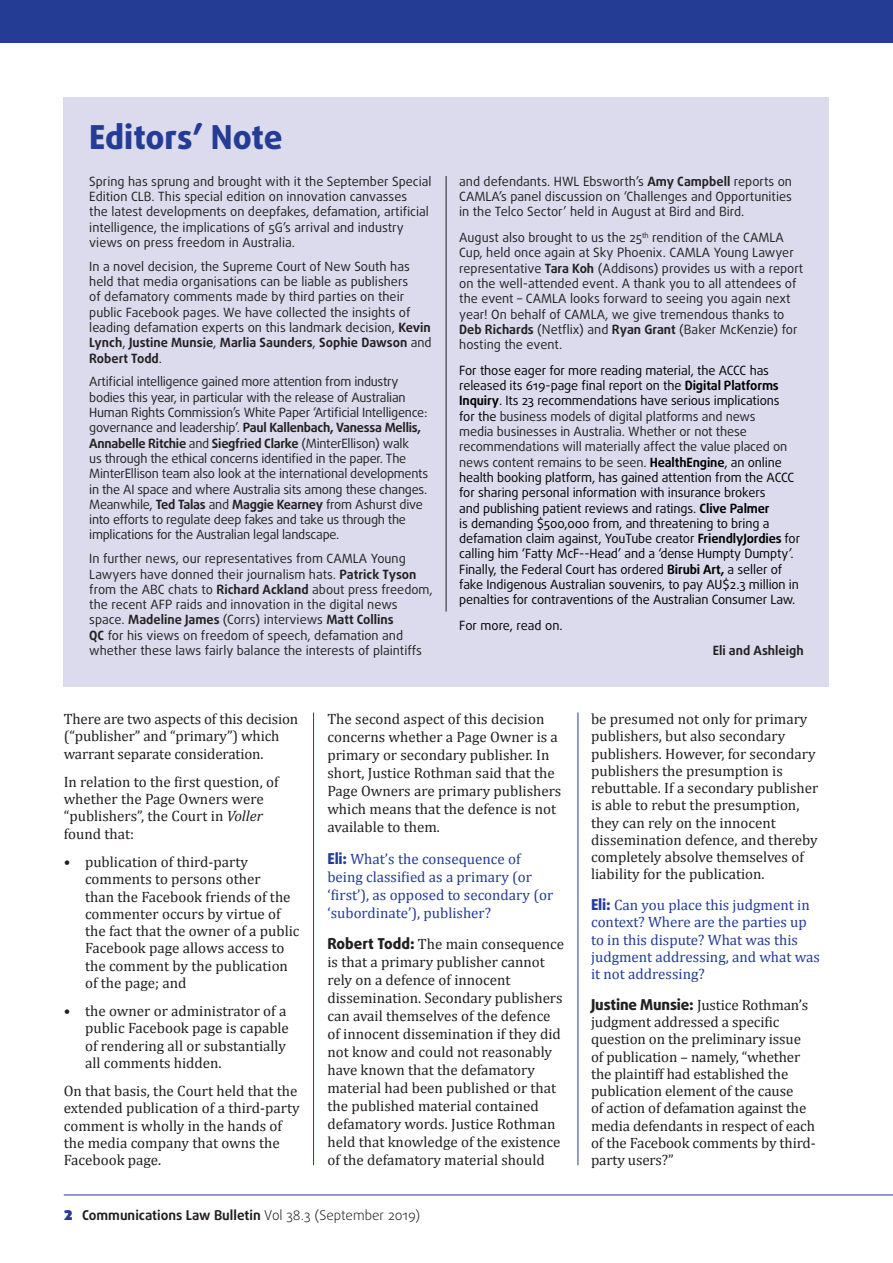
<style>
.page{position:relative;width:893px;height:1263px;background:#fff}
.page>*{position:absolute;margin:0;border:0;box-sizing:border-box;transform-origin:0 0}
.Main_Heading{font:800 33px "Daxline Pro";letter-spacing:-.005em;color:#253c95}
.Body_Text{font:15px/17.2px "Cambria";color:#231f20}
.Hanging_Indent{font:15px/17.2px "Cambria";color:#231f20}
.Body_Text-2{font:15px/17.2px "Cambria";color:#253c95}
.t1{font:700 13.5px "Daxline Pro";color:#231f20}
.t2{font:12.75px/15.3px "Daxline Pro";color:#231f20}
.t3{font:12.75px/15.3px "Daxline Pro";letter-spacing:-.01em;color:#000}
.t4{font:12.75px/15.3px "Daxline Pro";letter-spacing:-.02em;color:#231f20}
.Body_Text-3{font:700 12.75px "Daxline Pro";color:#231f20}
.s1{font-weight:700}
.s2{color:#231f20}
.s3{font-style:italic}
.s4{font-family:"Daxline Pro";font-weight:800}
.s5{font-weight:900;font-size:18px;color:#253c95}
.s6{font-weight:300}
</style>
<div class="page">
<hr style="left:64px;top:1194px;width:829px;height:1px;background:#253c95">
<div style="left:0;top:0;width:893px;height:43px;background:#253c95"></div>
<div style="left:64px;top:98px;width:765px;height:589px;background:#dbdbed"></div>
<hr style="left:446px;top:176px;width:1px;height:435px;background:#231f20">
<hr style="left:313px;top:712px;width:1px;height:453px;background:#253c95">
<hr style="left:578px;top:712px;width:1px;height:453px;background:#253c95">
<p class="Main_Heading" style="left:89px;top:115px;width:195px">Editors’ Note</p>
<p class="t2" style="left:89px;top:174px;width:344px">Spring has sprung and brought with it the September Special Edition CLB. This special edition on innovation canvasses<br>the latest developments on deepfakes, defamation, artificial intelligence, the implications of 5G’s arrival and industry views on press freedom in Australia.</p>
<p class="t2" style="left:89px;top:259px;width:344px">In a novel decision, the Supreme Court of New South has held that media organisations can be liable as publishers<br>of defamatory comments made by third parties on their public Facebook pages. We have collected the insights of leading defamation experts on this landmark decision, <span class="s1">Kevin Lynch</span>, <span class="s1">Justine Munsie</span>, <span class="s1">Marlia Saunders</span>, <span class="s1">Sophie Dawson</span> and <span class="s1">Robert Todd</span>.</p>
<p class="t4" style="left:89px;top:374px;width:340px">Artificial intelligence gained more attention from industry bodies this year, in particular with the release of Australian Human Rights Commission’s White Paper ‘Artificial Intelligence: governance and leadership’. <span class="s1">Paul Kallenbach, Vanessa Mellis, Annabelle Ritchie</span> and <span class="s1">Siegfried Clarke</span> (MinterEllison) walk<br>us through the ethical concerns identified in the paper. The MinterEllison team also look at the international developments in the AI space and where Australia sits among these changes.<br>Meanwhile, <span class="s1">Ted Talas</span> and <span class="s1">Maggie Kearney</span> from Ashurst dive into efforts to regulate deep fakes and take us through the implications for the Australian legal landscape.</p>
<p class="t2" style="left:89px;top:551px;width:345px">In further news, our representatives from CAMLA Young Lawyers have donned their journalism hats. <span class="s1">Patrick Tyson </span>from the ABC chats to <span class="s1">Richard Ackland</span> about press freedom, the recent AFP raids and innovation in the digital news space. <span class="s1">Madeline James</span> (Corrs) interviews <span class="s1">Matt Collins<br>QC</span> for his views on freedom of speech, defamation and whether these laws fairly balance the interests of plaintiffs</p>
<p class="t2" style="left:459px;top:174px;width:334px;text-align:justify">and defendants. HWL Ebsworth’s <span class="s1">Amy Campbell</span> reports on CAMLA’s panel discussion on ‘Challenges and Opportunities in the Telco Sector’ held in August at Bird and Bird.</p>
<p class="t2" style="left:459px;top:230px;width:346px">August also brought to us the 25<sup>th</sup> rendition of the CAMLA Cup, held once again at Sky Phoenix. CAMLA Young Lawyer representative <span class="s1">Tara Koh</span> (Addisons) provides us with a report on the well-attended event. A thank you to all attendees of the event – CAMLA looks forward to seeing you again next year! On behalf of CAMLA, we give tremendous thanks to <span class="s1">Deb Richards</span> (Netflix) and <span class="s1">Ryan Grant</span> (Baker McKenzie) for hosting the event.</p>
<p class="t3" style="left:459px;top:363px;width:342px">For those eager for more reading material, the ACCC has released its 619-page final report on the <span class="s1">Digital Platforms Inquiry</span>. Its 23 recommendations have serious implications<br>for the <span class="s2">business models of digital platforms and news<br>media businesses in Australia. Whether or not these recommendations will materially affect the value placed on news content remains to be seen.</span> <span class="s1">HealthEngine</span>, an online health booking platform, has gained attention from the ACCC for sharing personal information with insurance brokers<br>and publishing patient reviews and ratings. <span class="s1">Clive Palmer<br></span>is demanding $500,000 from, and threatening to bring a defamation claim against, YouTube creator <span class="s1">FriendlyJordies</span> for calling him ‘Fatty McF--Head’ and a ‘dense Humpty Dumpty’.<br>Finally, the Federal Court has ordered <span class="s1">Birubi Art,</span> a seller of fake Indigenous Australian souvenirs, to pay AU$2.3 million in penalties for contraventions of the Australian Consumer Law.</p>
<p class="t3" style="left:459px;top:618px;width:105px">For more, read on.</p>
<p class="Body_Text-3" style="left:713px;top:642px;width:92px">Eli and Ashleigh</p>
<p class="Body_Text" style="left:64px;top:710px;width:236px">There are two aspects of this decision (“publisher” and “primary”) which warrant separate consideration.</p>
<p class="Body_Text" style="left:64px;top:773px;width:216px">In relation to the first question, of whether the Page Owners were “publishers”, the Court in <span class="s3">Voller </span>found that:</p>
<p class="Hanging_Indent" style="left:85px;top:853px;width:216px;text-indent:-21px">• publication of third-party comments to persons other<br>than the Facebook friends of the commenter occurs by virtue of the fact that the owner of a public<br>Facebook page allows access to the comment by the publication of the page; and</p>
<p class="Hanging_Indent" style="left:85px;top:1002px;width:205px;text-indent:-21px">• the owner or administrator of a public Facebook page is capable of rendering all or substantially all comments hidden.</p>
<p class="Body_Text" style="left:64px;top:1082px;width:237px">On that basis, the Court held that the extended publication of a third-party comment is wholly in the hands of the media company that owns the<br>Facebook page.</p>
<p class="Body_Text" style="left:327px;top:710px;width:235px;line-height:18px">The second aspect of this decision concerns whether a Page Owner is a primary or secondary publisher. In short, Justice Rothman said that the<br>Page Owners are primary publishers which means that the defence is not available to them.</p>
<p class="Body_Text-2" style="left:327px;top:849px;width:227px;line-height:18px"><span class="s4">Eli:</span> What’s the consequence of being classified as a primary (or ‘first’), as opposed to secondary (or ‘subordinate’), publisher?</p>
<p class="Body_Text" style="left:327px;top:935px;width:238px;line-height:18px"><span class="s4">Robert Todd:</span> The main consequence is that a primary publisher cannot rely on a defence of innocent dissemination. Secondary publishers can avail themselves of the defence of innocent dissemination if they did not know and could not reasonably have known that the defamatory material had been published or that the published material contained defamatory words. Justice Rothman held that knowledge of the existence of the defamatory material should</p>
<p class="t1" style="left:64px;top:1206px;width:358px"><span class="s5">2</span> Communications Law Bulletin <span class="s6">Vol 38.3 (September 2019)</span></p>
<p class="Body_Text" style="left:591px;top:710px;width:229px">be presumed not only for primary publishers, but also secondary publishers. However, for secondary publishers the presumption is rebuttable. If a secondary publisher is able to rebut the presumption, they can rely on the innocent dissemination defence, and thereby completely absolve themselves of liability for the publication.</p>
<p class="Body_Text-2" style="left:591px;top:896px;width:230px"><span class="s4">Eli:</span> Can you place this judgment in context? Where are the parties up to in this dispute? What was this judgment addressing, and what was it not addressing?</p>
<p class="Body_Text" style="left:591px;top:996px;width:226px"><span class="s4">Justine Munsie:</span> Justice Rothman’s judgment addressed a specific question on the preliminary issue of publication – namely, “whether the plaintiff had established the publication element of the cause<br>of action of defamation against the media defendants in respect of each of the Facebook comments by third&shy;party users?”</p>
</div>
